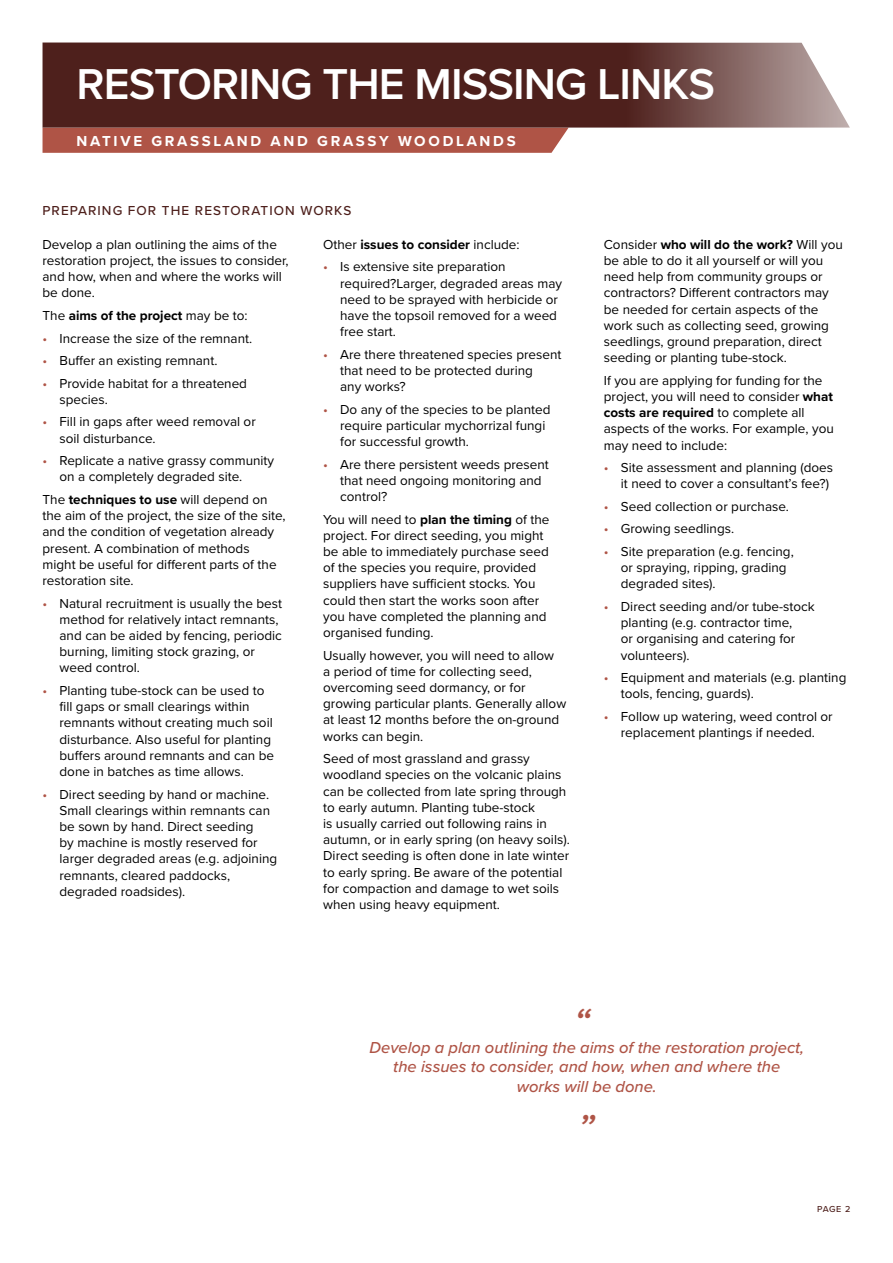
<style>
.page{position:relative;width:893px;height:1263px;background:#fff}
.page>*{position:absolute;margin:0;border:0;box-sizing:border-box;transform-origin:0 0}
.t1{font:600 44.85px "Proxima Nova";letter-spacing:-.02em;color:#fff}
.t2{font:italic 500 40.5px "Proxima Nova";color:#af5446}
.t3{font:italic 500 16.5px/19.8px "Proxima Nova";color:#af5446;text-align:center}
.t4{font:700 15px "Proxima Nova";letter-spacing:.18em;color:#fff}
.t5{font:13.5px/16.2px "Proxima Nova";color:#000}
.t6{font:700 13.5px "Proxima Nova";color:#000}
.t7{font:500 13.5px "Proxima Nova";letter-spacing:.08em;color:#4e201c}
.t8{font:500 9px "Proxima Nova";color:#4e201c}
.s1{font-weight:400}
.s2{color:#af5446}
.s3{font-weight:700}
</style>
<div class="page">
<div style="left:43px;top:128px;width:526px;height:25px;background:#af5446"></div>
<svg style="left:43px;top:43px;width:807px;height:85px;background:#603733"></svg>
<h1 class="t1" style="left:77px;top:50px;width:640px">RESTORING THE MISSING LINKS</h1>
<p class="t4" style="left:77px;top:130px;width:441px">NATIVE GRASSLAND AND GRASSY WOODLANDS</p>
<p class="t7" style="left:43px;top:200px;width:310px">PREPARING FOR THE RESTORATION WORKS</p>
<p class="t5" style="left:43px;top:236px;width:248px">Develop a plan outlining the aims of the restoration project, the issues to consider, and how, when and where the works will be done.</p>
<p class="t6" style="left:43px;top:305px;width:207px"><span class="s1">The</span> aims of the project <span class="s1">may be to:</span></p>
<p class="t5" style="left:43px;top:329px;width:211px"><span class="s2">•</span> Increase the size of the remnant.</p>
<p class="t5" style="left:43px;top:352px;width:176px"><span class="s2">•</span> Buffer an existing remnant.</p>
<p class="t5" style="left:60px;top:374px;width:189px;text-indent:-17px"><span class="s2">•</span> Provide habitat for a threatened species.</p>
<p class="t5" style="left:60px;top:413px;width:198px;text-indent:-17px"><span class="s2">•</span> Fill in gaps after weed removal or soil disturbance.</p>
<p class="t5" style="left:60px;top:452px;width:216px;text-indent:-17px"><span class="s2">•</span> Replicate a native grassy community on a completely degraded site.</p>
<p class="t5" style="left:43px;top:491px;width:245px">The <span class="s3">techniques to use</span> will depend on the aim of the project, the size of the site, and the condition of vegetation already present. A combination of methods might be useful for different parts of the restoration site.</p>
<p class="t5" style="left:60px;top:594px;width:224px;text-indent:-17px"><span class="s2">•</span> Natural recruitment is usually the best method for relatively intact remnants, and can be aided by fencing, periodic burning, limiting stock grazing, or weed control.</p>
<p class="t5" style="left:60px;top:682px;width:216px;text-indent:-17px"><span class="s2">•</span> Planting tube-stock can be used to fill gaps or small clearings within remnants without creating much soil disturbance. Also useful for planting buffers around remnants and can be done in batches as time allows.</p>
<p class="t5" style="left:60px;top:785px;width:219px;text-indent:-17px"><span class="s2">•</span> Direct seeding by hand or machine.<br>Small clearings within remnants can be sown by hand. Direct seeding<br>by machine is mostly reserved for larger degraded areas (e.g. adjoining remnants, cleared paddocks, degraded roadsides).</p>
<p class="t6" style="left:323px;top:234px;width:198px"><span class="s1">Other</span> issues to consider <span class="s1">include:</span></p>
<p class="t5" style="left:340px;top:258px;width:223px;text-indent:-17px"><span class="s2">•</span> Is extensive site preparation required?Larger, degraded areas may need to be sprayed with herbicide or have the topsoil removed for a weed free start.</p>
<p class="t5" style="left:340px;top:345px;width:223px;text-indent:-17px"><span class="s2">•</span> Are there threatened species present that need to be protected during<br>any works?</p>
<p class="t5" style="left:340px;top:400px;width:212px;text-indent:-17px"><span class="s2">•</span> Do any of the species to be planted require particular mychorrizal fungi for successful growth.</p>
<p class="t5" style="left:340px;top:455px;width:210px;text-indent:-17px"><span class="s2">•</span> Are there persistent weeds present that need ongoing monitoring and control?</p>
<p class="t5" style="left:323px;top:510px;width:228px">You will need to <span class="s3">plan the timing</span> of the project. For direct seeding, you might be able to immediately purchase seed of the species you require, provided suppliers have sufficient stocks. You could then start the works soon after you have completed the planning and organised funding.</p>
<p class="t5" style="left:323px;top:646px;width:245px">Usually however, you will need to allow<br>a period of time for collecting seed, overcoming seed dormancy, or for growing particular plants. Generally allow at least 12 months before the on-ground works can begin.</p>
<p class="t5" style="left:323px;top:750px;width:248px">Seed of most grassland and grassy woodland species on the volcanic plains can be collected from late spring through to early autumn. Planting tube-stock<br>is usually carried out following rains in autumn, or in early spring (on heavy soils).<br>Direct seeding is often done in late winter to early spring. Be aware of the potential for compaction and damage to wet soils when using heavy equipment.</p>
<p class="t5" style="left:604px;top:235px;width:240px">Consider <span class="s3">who will do the work?</span> Will you be able to do it all yourself or will you need help from community groups or contractors? Different contractors may be needed for certain aspects of the work such as collecting seed, growing seedlings, ground preparation, direct seeding or planting tube-stock.</p>
<p class="t5" style="left:604px;top:371px;width:231px">If you are applying for funding for the project, you will need to consider <span class="s3">what costs are required</span> to complete all aspects of the works. For example, you may need to include:</p>
<p class="t5" style="left:604px;top:459px;width:231px;text-align:right"><span class="s2">•</span> Site assessment and planning (does it need to cover a consultant’s fee?)</p>
<p class="t5" style="left:604px;top:498px;width:187px"><span class="s2">•</span> Seed collection or purchase.</p>
<p class="t5" style="left:604px;top:520px;width:132px"><span class="s2">•</span> Growing seedlings.</p>
<p class="t5" style="left:621px;top:543px;width:174px;text-indent:-17px"><span class="s2">•</span> Site preparation (e.g. fencing, or spraying, ripping, grading degraded sites).</p>
<p class="t5" style="left:621px;top:598px;width:196px;text-indent:-17px"><span class="s2">•</span> Direct seeding and/or tube-stock planting (e.g. contractor time,<br>or organising and catering for volunteers).</p>
<p class="t5" style="left:621px;top:669px;width:227px;text-indent:-17px"><span class="s2">•</span> Equipment and materials (e.g. planting tools, fencing, guards).</p>
<p class="t5" style="left:604px;top:708px;width:230px;text-align:center"><span class="s2">•</span> Follow up watering, weed control or replacement plantings if needed.</p>
<h2 class="t2" style="left:574px;top:992px;width:18px">“</h2>
<p class="t3" style="left:369px;top:1036px;width:436px">Develop a plan outlining the aims of the restoration project, the issues to consider, and how, when and where the<br>works will be done.</p>
<h2 class="t2" style="left:600px;top:1140px;width:18px;rotate:-180deg">“</h2>
<p class="t8" style="left:817px;top:1202px;width:35px">PAGE 2</p>
</div>
